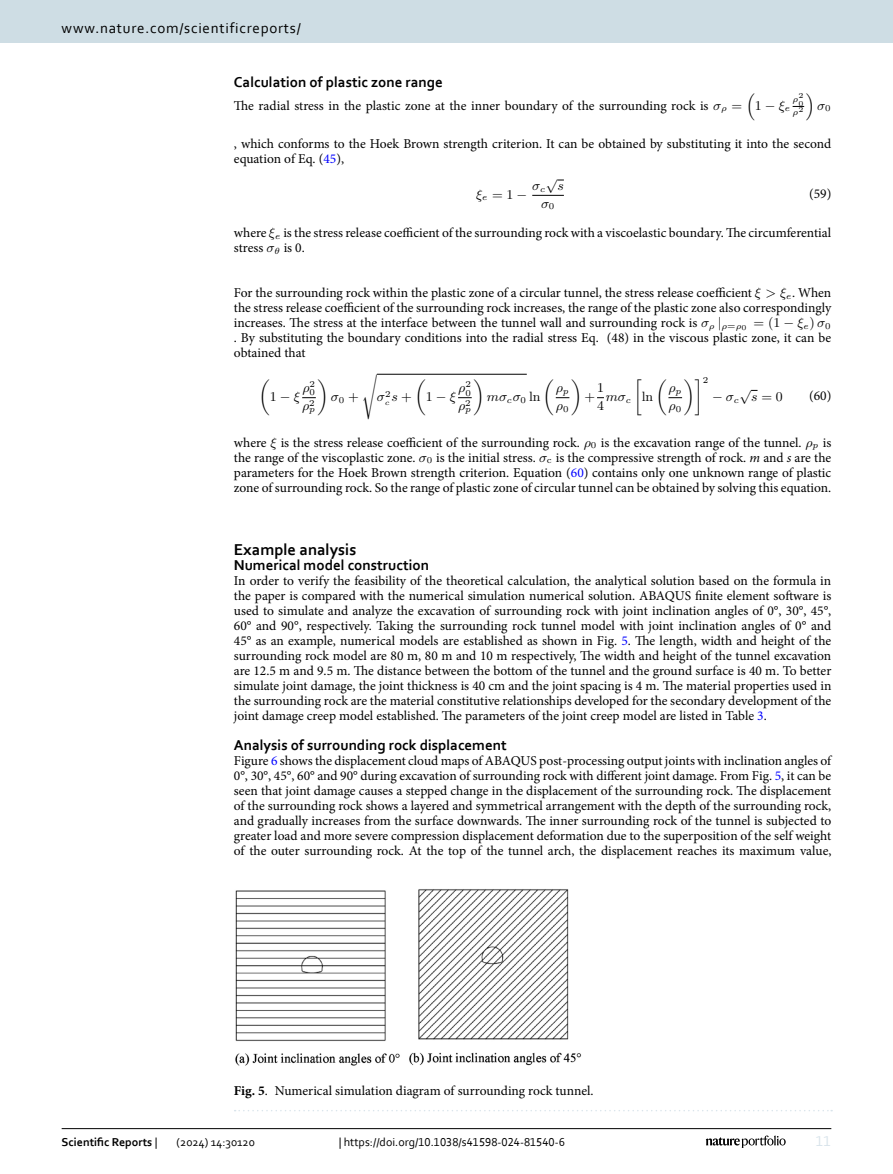
<style>
.page{position:relative;width:893px;height:1174px;background:#fff}
.page>*{position:absolute;margin:0;border:0;box-sizing:border-box;transform-origin:0 0}
.Head_1{font:700 16.5px "Corbel";color:#000}
.Head_2{font:700 15px "Corbel";color:#000}
.t1{font:15px "Corbel";letter-spacing:.05em;color:#000}
.Head_2_After_1{font:700 15px "Corbel";color:#000}
.t2{font:15px "LM Math Extension 10";color:#000}
.t3{font:15px "Corbel";color:#d9e4eb}
.Body_Text{font:13.5px/15px "Minion Pro";color:#000;text-align:justify}
.Figure_Caption{font:13.5px "Minion Pro";color:#000}
.t4{font:13.5px/17.9px "LM Math Italic 9";color:#000}
.t5{font:13.5px/17.9px "LM Roman 9";color:#000}
.EQ{font:13.5px "Minion Pro";color:#000}
.t6{font:12px "Corbel";color:#000}
.t7{font:700 12px "Corbel";color:#000}
.t8{font:9px "LM Math Italic 6";color:#000}
.t9{font:9px "LM Roman 6";color:#000}
.t10{font:7.5px "LM Math Italic 5";color:#000}
.t11{font:7.5px "LM Roman 5";color:#000}
.s1{font-family:"LM Math Italic 9"}
.s2{font-family:"LM Roman 9"}
.s3{color:#00f}
.s4{font-family:"LM Roman 6"}
.s5{font-style:italic}
.s6{font-weight:700}
.s7{font-weight:400}
</style>
<div class="page">
<hr style="left:532px;top:195px;width:32px;height:1px;background:#000">
<svg style="left:302px;top:397px;width:14px;height:1px"></svg>
<hr style="left:377px;top:374px;width:150px;height:1px;background:#000">
<svg style="left:458px;top:397px;width:14px;height:1px"></svg>
<svg style="left:556px;top:397px;width:13px;height:1px"></svg>
<svg style="left:668px;top:397px;width:14px;height:1px"></svg>
<img style="left:235px;top:889px;width:347px;height:177px">
<svg style="left:235px;top:1110px;width:597px;height:1px"></svg>
<hr style="left:62px;top:1128px;width:769px;height:1px;background:#000">
<svg style="left:706px;top:1135px;width:80px;height:12px"></svg>
<div style="left:0;top:0;width:893px;height:43px;background:#cedde4"></div>
<p class="t1" style="left:62px;top:18px;width:241px">www.nature.com/scientificreports/</p>
<p class="Head_2" style="left:234px;top:73px;width:210px">Calculation of plastic zone range</p>
<p class="Body_Text" style="left:234px;top:98px;width:510px">The radial stress in the plastic zone at the inner boundary of the surrounding rock is <span class="s1">σ</span><sub>ρ</sub> <span class="s2">=</span></p>
<p class="t2" style="left:746px;top:80px;width:10px">(</p>
<p class="t5" style="left:755px;top:95px;width:37px">1−<span class="s1">ξ</span><sub>e</sub></p>
<p class="t2" style="left:806px;top:80px;width:10px">)</p>
<p class="t4" style="left:817px;top:97px;width:15px">σ<sub>0</sub></p>
<p class="Body_Text" style="left:234px;top:136px;width:599px">, which conforms to the Hoek Brown strength criterion. It can be obtained by substituting it into the second equation of Eq. (<span class="s3">45</span>),</p>
<p class="t5" style="left:476px;top:184px;width:53px"><span class="s1">ξ</span><sub>e</sub> =1−</p>
<p class="t8" style="left:793px;top:95px;width:12px">ρ<sup>2</sup></p>
<p class="t11" style="left:798px;top:97px;width:7px">0</p>
<p class="t8" style="left:793px;top:108px;width:12px">ρ<sup>2</sup></p>
<p class="t4" style="left:532px;top:178px;width:14px">σ<sub>c</sub></p>
<p class="t4" style="left:557px;top:178px;width:8px">s</p>
<p class="t4" style="left:541px;top:195px;width:15px">σ<sub>0</sub></p>
<p class="EQ" style="left:809px;top:184px;width:24px">(59)</p>
<p class="Body_Text" style="left:234px;top:226px;width:599px">where <span class="s1">ξ</span><sub>e</sub> is the stress release coefficient of the surrounding rock with a viscoelastic boundary. The circumferential stress <span class="s1">σ</span><sub>θ</sub> is 0.</p>
<p class="Body_Text" style="left:234px;top:286px;width:599px">For the surrounding rock within the plastic zone of a circular tunnel, the stress release coefficient <span class="s1">ξ &gt; ξ</span><sub>e</sub>. When the stress release coefficient of the surrounding rock increases, the range of the plastic zone also correspondingly increases. The stress at the interface between the tunnel wall and surrounding rock is</p>
<p class="t8" style="left:701px;top:322px;width:131px"><sup>σ</sup>ρ ρ<span class="s4">=</span>ρ<sub>0</sub> <sup>=</sup> <sup>(1</sup> − <sup>ξ</sup>e<sup>)</sup> <sup>σ</sup><span class="s4">0</span></p>
<p class="Body_Text" style="left:234px;top:331px;width:599px">. By substituting the boundary conditions into the radial stress Eq. (48) in the viscous plastic zone, it can be obtained that</p>
<p class="t2" style="left:259px;top:366px;width:12px">(</p>
<p class="t5" style="left:270px;top:386px;width:31px">1−<span class="s1">ξ</span></p>
<p class="t2" style="left:362px;top:360px;width:16px">√</p>
<p class="t2" style="left:634px;top:366px;width:9px">[</p>
<p class="t5" style="left:642px;top:386px;width:13px">ln</p>
<p class="t2" style="left:656px;top:366px;width:12px">(</p>
<p class="t4" style="left:668px;top:380px;width:14px">ρ<sub>p </sub>ρ<sub>0</sub></p>
<p class="t2" style="left:684px;top:366px;width:26px">)]<sub>2</sub></p>
<p class="t2" style="left:318px;top:366px;width:12px">)</p>
<p class="t2" style="left:415px;top:366px;width:12px">(</p>
<p class="t5" style="left:426px;top:386px;width:31px">1−<span class="s1">ξ</span></p>
<p class="t2" style="left:473px;top:366px;width:12px">)</p>
<p class="t4" style="left:487px;top:389px;width:55px">mσ<sub>c</sub>σ<sub>0</sub> <span class="s2">ln</span></p>
<p class="t2" style="left:543px;top:366px;width:12px">(</p>
<p class="t4" style="left:556px;top:380px;width:14px">ρ<sub>p </sub>ρ<sub>0</sub></p>
<p class="t2" style="left:571px;top:366px;width:12px">)</p>
<p class="t4" style="left:302px;top:380px;width:14px">ρ<sup>2</sup></p>
<p class="t4" style="left:458px;top:380px;width:14px">ρ<sup>2</sup></p>
<p class="t5" style="left:584px;top:386px;width:12px">+</p>
<p class="t5" style="left:597px;top:378px;width:8px">1<br>4</p>
<p class="t4" style="left:606px;top:389px;width:27px">mσ<sub>c</sub></p>
<p class="t9" style="left:309px;top:385px;width:7px">0</p>
<p class="t4" style="left:302px;top:398px;width:14px">ρ<sup>2</sup></p>
<p class="t9" style="left:465px;top:385px;width:7px">0</p>
<p class="t4" style="left:458px;top:398px;width:14px">ρ<sup>2</sup></p>
<p class="t4" style="left:712px;top:389px;width:28px">− σ<sub>c</sub></p>
<p class="t5" style="left:751px;top:386px;width:33px"><span class="s1">s</span>=0</p>
<p class="EQ" style="left:809px;top:386px;width:24px">(60)</p>
<p class="Body_Text" style="left:234px;top:435px;width:599px">where <span class="s1">ξ</span> is the stress release coefficient of the surrounding rock. <span class="s1">ρ</span><sub>0</sub> is the excavation range of the tunnel. <span class="s1">ρ</span><sub>p</sub> is the range of the viscoplastic zone. <span class="s1">σ</span><sub>0</sub> is the initial stress. <span class="s1">σ</span><sub>c</sub> is the compressive strength of rock. <span class="s5">m</span> and <span class="s5">s</span> are the parameters for the Hoek Brown strength criterion. Equation (<span class="s3">60</span>) contains only one unknown range of plastic zone of surrounding rock. So the range of plastic zone of circular tunnel can be obtained by solving this equation.</p>
<p class="t4" style="left:377px;top:389px;width:15px">σ<sup>2</sup></p>
<p class="t4" style="left:331px;top:389px;width:29px">σ<sub>0</sub> <span class="s2">+</span></p>
<p class="t10" style="left:385px;top:399px;width:28px">c<sup>s</sup><sup>+</sup></p>
<p class="t8" style="left:309px;top:405px;width:7px">p</p>
<p class="t8" style="left:465px;top:405px;width:7px">p</p>
<p class="Head_1" style="left:234px;top:539px;width:124px">Example analysis</p>
<p class="Head_2_After_1" style="left:234px;top:555px;width:197px">Numerical model construction</p>
<p class="Body_Text" style="left:234px;top:573px;width:599px">In order to verify the feasibility of the theoretical calculation, the analytical solution based on the formula in the paper is compared with the numerical simulation numerical solution. ABAQUS finite element software is used to simulate and analyze the excavation of surrounding rock with joint inclination angles of 0°, 30°, 45°, 60° and 90°, respectively. Taking the surrounding rock tunnel model with joint inclination angles of 0° and 45° as an example, numerical models are established as shown in Fig. <span class="s3">5</span>. The length, width and height of the surrounding rock model are 80 m, 80 m and 10 m respectively, The width and height of the tunnel excavation are 12.5 m and 9.5 m. The distance between the bottom of the tunnel and the ground surface is 40 m. To better simulate joint damage, the joint thickness is 40 cm and the joint spacing is 4 m. The material properties used in the surrounding rock are the material constitutive relationships developed for the secondary development of the joint damage creep model established. The parameters of the joint creep model are listed in Table <span class="s3">3</span>.</p>
<p class="Head_2" style="left:234px;top:735px;width:274px">Analysis of surrounding rock displacement</p>
<p class="Body_Text" style="left:234px;top:753px;width:599px">Figure <span class="s3">6</span> shows the displacement cloud maps of ABAQUS post-processing output joints with inclination angles of 0°, 30°, 45°, 60° and 90° during excavation of surrounding rock with different joint damage. From Fig. <span class="s3">5</span>, it can be seen that joint damage causes a stepped change in the displacement of the surrounding rock. The displacement of the surrounding rock shows a layered and symmetrical arrangement with the depth of the surrounding rock, and gradually increases from the surface downwards. The inner surrounding rock of the tunnel is subjected to greater load and more severe compression displacement deformation due to the superposition of the self weight of the outer surrounding rock. At the top of the tunnel arch, the displacement reaches its maximum value,</p>
<p class="Figure_Caption" style="left:234px;top:1082px;width:361px"><span class="s6">Fig. 5</span>. Numerical simulation diagram of surrounding rock tunnel.</p>
<p class="t7" style="left:62px;top:1134px;width:97px">Scientific Reports <span class="s7">|</span></p>
<p class="t6" style="left:177px;top:1134px;width:80px">(2024) 14:30120</p>
<p class="t6" style="left:339px;top:1134px;width:228px">| https://doi.org/10.1038/s41598-024-81540-6</p>
<p class="t3" style="left:816px;top:1132px;width:17px">11</p>
</div>
